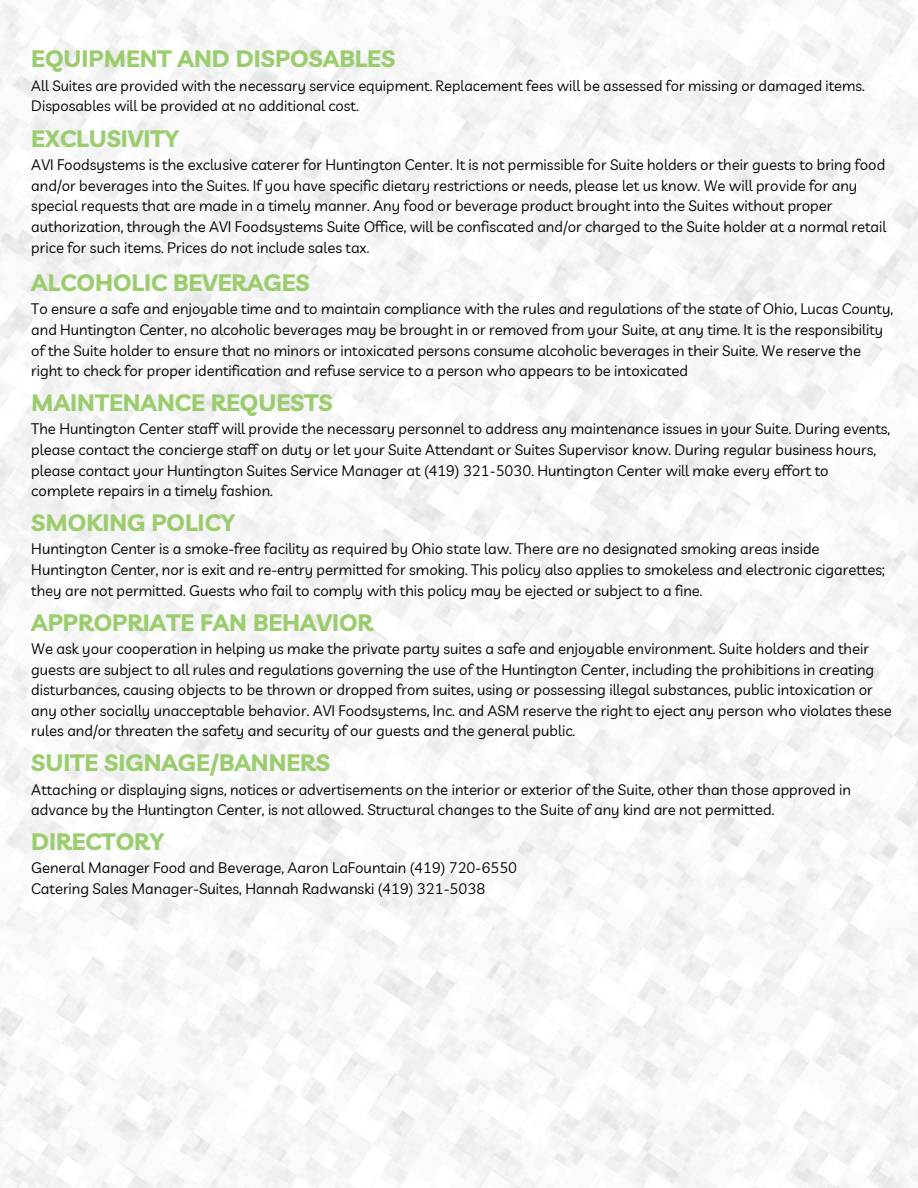
<style>
.page{position:relative;width:918px;height:1188px;background:#fff}
.page>*{position:absolute;margin:0;border:0;box-sizing:border-box;transform-origin:0 0}
.t1{font:700 23.7px "Livvic";color:#9bcd6e}
.t2{font:14.85px/20.7px "Livvic";color:#000}
.t3{font:14.7px/20.4px "Livvic";color:#000}
</style>
<div class="page">
<h1 class="t1" style="left:31px;top:44px;width:365px">EQUIPMENT AND DISPOSABLES</h1>
<p class="t3" style="left:31px;top:75px;width:835px">All Suites are provided with the necessary service equipment. Replacement fees will be assessed for missing or damaged items.<br>Disposables will be provided at no additional cost.</p>
<h1 class="t1" style="left:31px;top:123px;width:149px">EXCLUSIVITY</h1>
<p class="t2" style="left:31px;top:154px;width:857px">AVI Foodsystems is the exclusive caterer for Huntington Center. It is not permissible for Suite holders or their guests to bring food and/or beverages into the Suites. If you have specific dietary restrictions or needs, please let us know. We will provide for any special requests that are made in a timely manner. Any food or beverage product brought into the Suites without proper authorization, through the AVI Foodsystems Suite Office, will be confiscated and/or charged to the Suite holder at a normal retail price for such items. Prices do not include sales tax.</p>
<h1 class="t1" style="left:31px;top:267px;width:280px">ALCOHOLIC BEVERAGES</h1>
<p class="t2" style="left:31px;top:299px;width:863px">To ensure a safe and enjoyable time and to maintain compliance with the rules and regulations of the state of Ohio, Lucas County, and Huntington Center, no alcoholic beverages may be brought in or removed from your Suite, at any time. It is the responsibility of the Suite holder to ensure that no minors or intoxicated persons consume alcoholic beverages in their Suite. We reserve the right to check for proper identification and refuse service to a person who appears to be intoxicated</p>
<h1 class="t1" style="left:31px;top:387px;width:303px">MAINTENANCE REQUESTS</h1>
<p class="t2" style="left:31px;top:418px;width:860px">The Huntington Center staff will provide the necessary personnel to address any maintenance issues in your Suite. During events, please contact the concierge staff on duty or let your Suite Attendant or Suites Supervisor know. During regular business hours, please contact your Huntington Suites Service Manager at (419) 321-5030. Huntington Center will make every effort to complete repairs in a timely fashion.</p>
<h1 class="t1" style="left:31px;top:507px;width:205px">SMOKING POLICY</h1>
<p class="t2" style="left:31px;top:538px;width:855px">Huntington Center is a smoke-free facility as required by Ohio state law. There are no designated smoking areas inside<br>Huntington Center, nor is exit and re-entry permitted for smoking. This policy also applies to smokeless and electronic cigarettes; they are not permitted. Guests who fail to comply with this policy may be ejected or subject to a fine.</p>
<h1 class="t1" style="left:31px;top:607px;width:343px">APPROPRIATE FAN BEHAVIOR</h1>
<p class="t2" style="left:31px;top:638px;width:862px">We ask your cooperation in helping us make the private party suites a safe and enjoyable environment. Suite holders and their guests are subject to all rules and regulations governing the use of the Huntington Center, including the prohibitions in creating disturbances, causing objects to be thrown or dropped from suites, using or possessing illegal substances, public intoxication or any other socially unacceptable behavior. AVI Foodsystems, Inc. and ASM reserve the right to eject any person who violates these rules and/or threaten the safety and security of our guests and the general public.</p>
<h1 class="t1" style="left:31px;top:748px;width:300px">SUITE SIGNAGE/BANNERS</h1>
<p class="t2" style="left:31px;top:779px;width:821px">Attaching or displaying signs, notices or advertisements on the interior or exterior of the Suite, other than those approved in advance by the Huntington Center, is not allowed. Structural changes to the Suite of any kind are not permitted.</p>
<h1 class="t1" style="left:31px;top:826px;width:134px">DIRECTORY</h1>
<p class="t2" style="left:31px;top:857px;width:487px">General Manager Food and Beverage, Aaron LaFountain (419) 720-6550<br>Catering Sales Manager-Suites, Hannah Radwanski (419) 321-5038</p>
</div>
